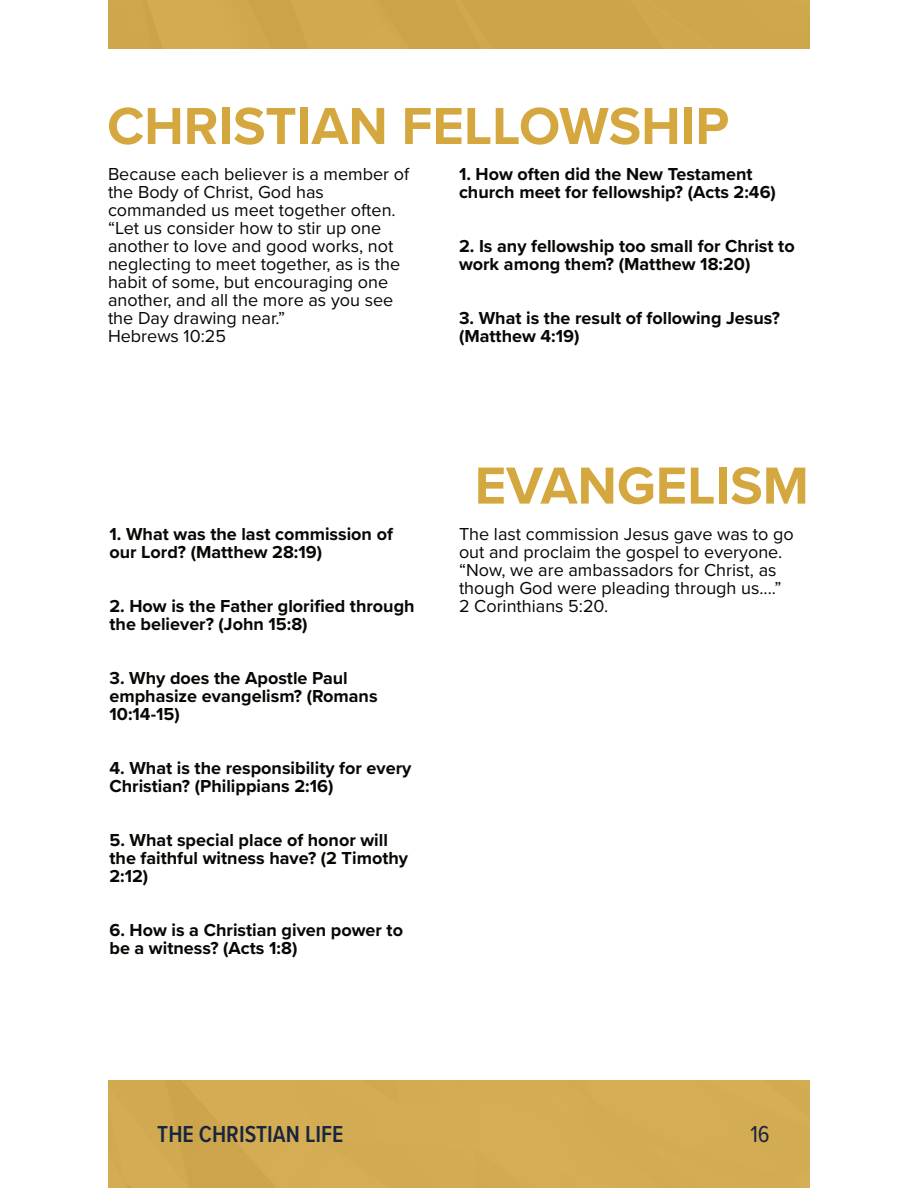
<style>
.page{position:relative;width:918px;height:1188px;background:#fff}
.page>*{position:absolute;margin:0;border:0;box-sizing:border-box;transform-origin:0 0}
.t1{font:700 54px "Proxima Nova";color:#d5a73f}
.t2{font:600 24px "Proxima Nova A Cond";color:#17263d}
.t3{font:24px "Proxima Nova A Cond";color:#17263d}
.t4{font:700 18px/18px "Proxima Nova";color:#080704}
.t5{font:18px/18px "Proxima Nova";color:#080704}
</style>
<div class="page">
<div style="left:108px;top:0;width:702px;height:48px;background:#cea74c"></div>
<div style="left:108px;top:1080px;width:702px;height:108px;background:#d4ac54"></div>
<h1 class="t1" style="left:107px;top:101px;width:623px">CHRISTIAN FELLOWSHIP</h1>
<p class="t5" style="left:108px;top:166px;width:303px">Because each believer is a member of the Body of Christ, God has commanded us meet together often. “Let us consider how to stir up one another to love and good works, not neglecting to meet together, as is the habit of some, but encouraging one another, and all the more as you see the Day drawing near.”<br>Hebrews 10:25</p>
<p class="t4" style="left:459px;top:166px;width:319px">1. How often did the New Testament church meet for fellowship? (Acts 2:46)</p>
<p class="t4" style="left:459px;top:238px;width:337px">2. Is any fellowship too small for Christ to work among them? (Matthew 18:20)</p>
<p class="t4" style="left:459px;top:310px;width:323px">3. What is the result of following Jesus? (Matthew 4:19)</p>
<p class="t4" style="left:109px;top:526px;width:285px">1. What was the last commission of our Lord? (Matthew 28:19)</p>
<p class="t4" style="left:109px;top:598px;width:307px">2. How is the Father glorified through the believer? (John 15:8)</p>
<p class="t4" style="left:109px;top:670px;width:270px">3. Why does the Apostle Paul emphasize evangelism? (Romans<br>10:14-15)</p>
<p class="t4" style="left:109px;top:760px;width:304px">4. What is the responsibility for every<br>Christian? (Philippians 2:16)</p>
<p class="t4" style="left:109px;top:832px;width:300px">5. What special place of honor will the faithful witness have? (2 Timothy<br>2:12)</p>
<p class="t4" style="left:109px;top:922px;width:295px">6. How is a Christian given power to be a witness? (Acts 1:8)</p>
<h1 class="t1" style="left:475px;top:461px;width:336px">EVANGELISM</h1>
<p class="t5" style="left:459px;top:526px;width:336px">The last commission Jesus gave was to go out and proclaim the gospel to everyone. “Now, we are ambassadors for Christ, as though God were pleading through us....” 2 Corinthians 5:20.</p>
<h2 class="t2" style="left:157px;top:1123px;width:188px">THE CHRISTIAN LIFE</h2>
<h2 class="t3" style="left:750px;top:1123px;width:21px">16</h2>
</div>
